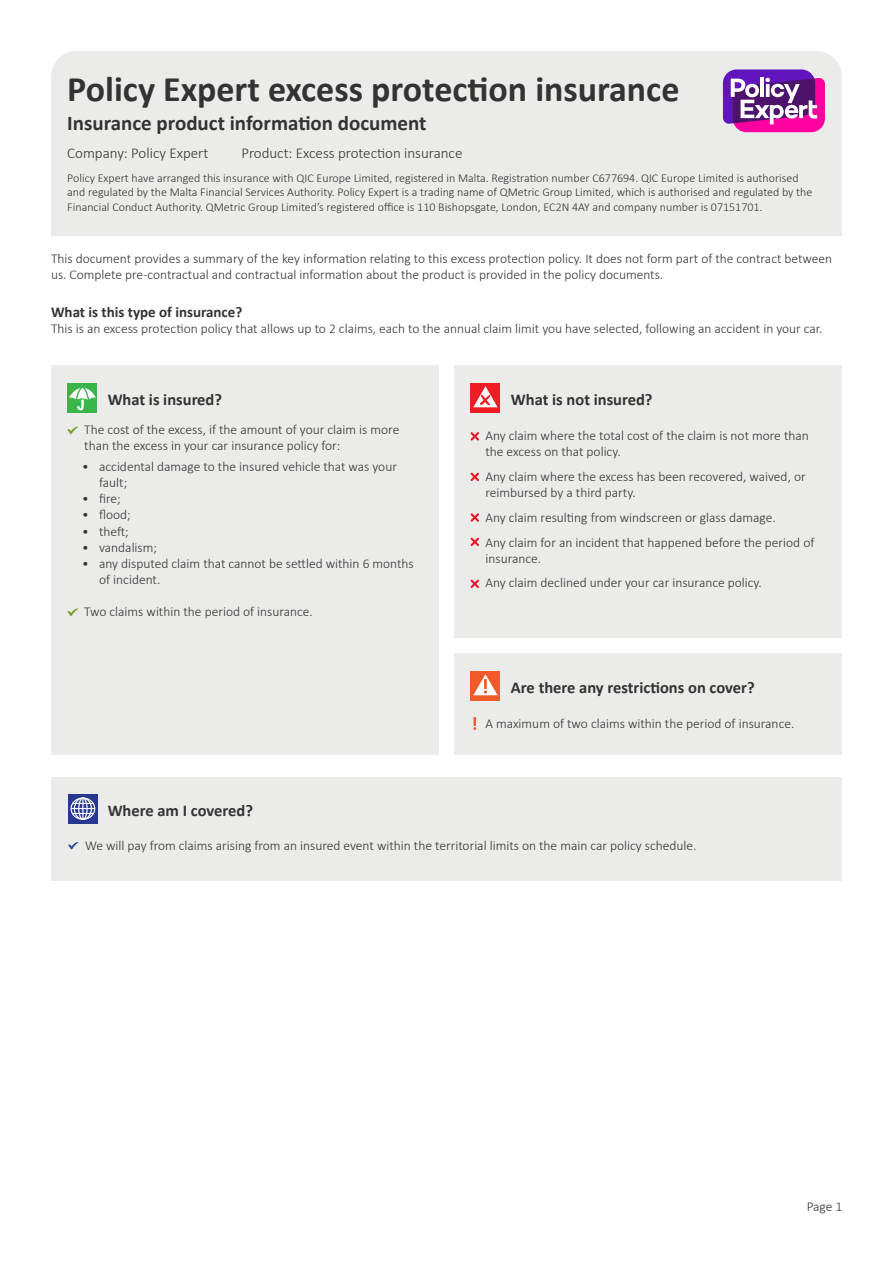
<style>
.page{position:relative;width:893px;height:1263px;background:#fff}
.page>*{position:absolute;margin:0;border:0;box-sizing:border-box;transform-origin:0 0}
.t1{font:700 36px "Calibri";color:#323332}
.t2{font:700 21px "Calibri";color:#323332}
.t3{font:700 16.5px "Calibri";color:#323332}
.t4{font:300 15px "Calibri";color:#323332}
.t5{font:700 15px "Calibri";color:#323332}
.t6{font:300 13.5px/16.2px "Calibri";color:#323332}
.t7{font:300 12px/14.4px "Calibri";color:#323332}
.s1{color:#ebebea}
</style>
<div class="page">
<div style="left:51px;top:366px;width:388px;height:389px;background:#ebebea"></div>
<div style="left:454px;top:654px;width:388px;height:101px;background:#ebebea"></div>
<div style="left:471px;top:671px;width:29px;height:29px;background:#f15929"></div>
<svg style="left:473px;top:674px;width:25px;height:21px"></svg>
<div style="left:454px;top:366px;width:388px;height:272px;background:#ebebea"></div>
<div style="left:471px;top:383px;width:29px;height:29px;background:#ee1d23"></div>
<svg style="left:473px;top:386px;width:25px;height:21px"></svg>
<div style="left:51px;top:51px;width:791px;height:185px;background:#ebebea"></div>
<div style="left:67px;top:383px;width:30px;height:29px;background:#3ab54a"></div>
<svg style="left:69px;top:384px;width:27px;height:27px"></svg>
<svg style="left:67px;top:426px;width:11px;height:8px"></svg>
<svg style="left:67px;top:608px;width:11px;height:8px"></svg>
<svg style="left:471px;top:432px;width:8px;height:9px"></svg>
<svg style="left:471px;top:473px;width:8px;height:8px"></svg>
<svg style="left:471px;top:513px;width:8px;height:9px"></svg>
<svg style="left:471px;top:538px;width:8px;height:8px"></svg>
<svg style="left:471px;top:579px;width:8px;height:9px"></svg>
<svg style="left:473px;top:717px;width:3px;height:13px"></svg>
<svg style="left:723px;top:69px;width:102px;height:63px"></svg>
<div style="left:51px;top:777px;width:791px;height:104px;background:#ebebea"></div>
<svg style="left:68px;top:794px;width:30px;height:30px"></svg>
<div style="left:71px;top:797px;width:24px;height:23px;border:1px solid #fff;border-radius:50%"></div>
<div style="left:74px;top:797px;width:18px;height:23px;border:1px solid #fff;border-radius:50%"></div>
<div style="left:78px;top:797px;width:10px;height:23px;border:1px solid #fff;border-radius:50%"></div>
<hr style="left:82px;top:798px;width:2px;height:22px;background:#fff">
<svg style="left:71px;top:803px;width:24px;height:11px"></svg>
<svg style="left:68px;top:842px;width:11px;height:7px"></svg>
<h1 class="t1" style="left:67px;top:63px;width:614px">Policy Expert excess protection insurance</h1>
<h2 class="t2" style="left:67px;top:108px;width:361px">Insurance product information document</h2>
<p class="t4" style="left:67px;top:143px;width:143px">Company: Policy Expert</p>
<p class="t4" style="left:242px;top:143px;width:222px">Product: Excess protection insurance</p>
<p class="t7" style="left:67px;top:171px;width:747px">Policy Expert have arranged this insurance with QIC Europe Limited, registered in Malta. Registration number C677694. QIC Europe Limited is authorised and regulated by the Malta Financial Services Authority. Policy Expert is a trading name of QMetric Group Limited, which is authorised and regulated by the<br>Financial Conduct Authority. QMetric Group Limited’s registered office is 110 Bishopsgate, London, EC2N 4AY and company number is 07151701.</p>
<p class="t6" style="left:51px;top:250px;width:783px">This document provides a summary of the key information relating to this excess protection policy. It does not form part of the contract between us. Complete pre-contractual and contractual information about the product is provided in the policy documents.</p>
<p class="t5" style="left:51px;top:301px;width:193px">What is this type of insurance?</p>
<p class="t6" style="left:51px;top:320px;width:773px">This is an excess protection policy that allows up to 2 claims, each to the annual claim limit you have selected, following an accident in your car.</p>
<p class="t3" style="left:108px;top:387px;width:116px">What is insured?</p>
<p class="t3" style="left:511px;top:387px;width:143px">What is not insured?</p>
<p class="t6" style="left:84px;top:421px;width:317px;text-indent:-17px"><span class="s1">•</span> The cost of the excess, if the amount of your claim is more than the excess in your car insurance policy for:</p>
<p class="t6" style="left:99px;top:458px;width:299px;text-indent:-17px">• accidental damage to the insured vehicle that was your fault;</p>
<p class="t6" style="left:82px;top:490px;width:40px">• fire;</p>
<p class="t6" style="left:82px;top:507px;width:50px">• flood;</p>
<p class="t6" style="left:82px;top:523px;width:48px">• theft;</p>
<p class="t6" style="left:82px;top:539px;width:76px">• vandalism;</p>
<p class="t6" style="left:99px;top:555px;width:316px;text-indent:-17px">• any disputed claim that cannot be settled within 6 months of incident.</p>
<p class="t6" style="left:67px;top:603px;width:247px"><span class="s1">•</span> Two claims within the period of insurance.</p>
<p class="t6" style="left:485px;top:427px;width:325px;text-indent:-15px"><span class="s1">•</span> Any claim where the total cost of the claim is not more than the excess on that policy.</p>
<p class="t6" style="left:485px;top:468px;width:322px;text-indent:-15px"><span class="s1">•</span> Any claim where the excess has been recovered, waived, or reimbursed by a third party.</p>
<p class="t6" style="left:471px;top:509px;width:307px"><span class="s1">•</span> Any claim resulting from windscreen or glass damage.</p>
<p class="t6" style="left:485px;top:534px;width:330px;text-indent:-15px"><span class="s1">•</span> Any claim for an incident that happened before the period of insurance.</p>
<p class="t6" style="left:471px;top:575px;width:293px"><span class="s1">•</span> Any claim declined under your car insurance policy.</p>
<p class="t3" style="left:511px;top:675px;width:245px">Are there any restrictions on cover?</p>
<p class="t6" style="left:471px;top:715px;width:325px"><span class="s1">•</span> A maximum of two claims within the period of insurance.</p>
<p class="t3" style="left:108px;top:799px;width:147px">Where am I covered?</p>
<p class="t6" style="left:68px;top:838px;width:630px"><span class="s1">•</span> We will pay from claims arising from an insured event within the territorial limits on the main car policy schedule.</p>
<p class="t6" style="left:807px;top:1198px;width:37px">Page 1</p>
</div>
